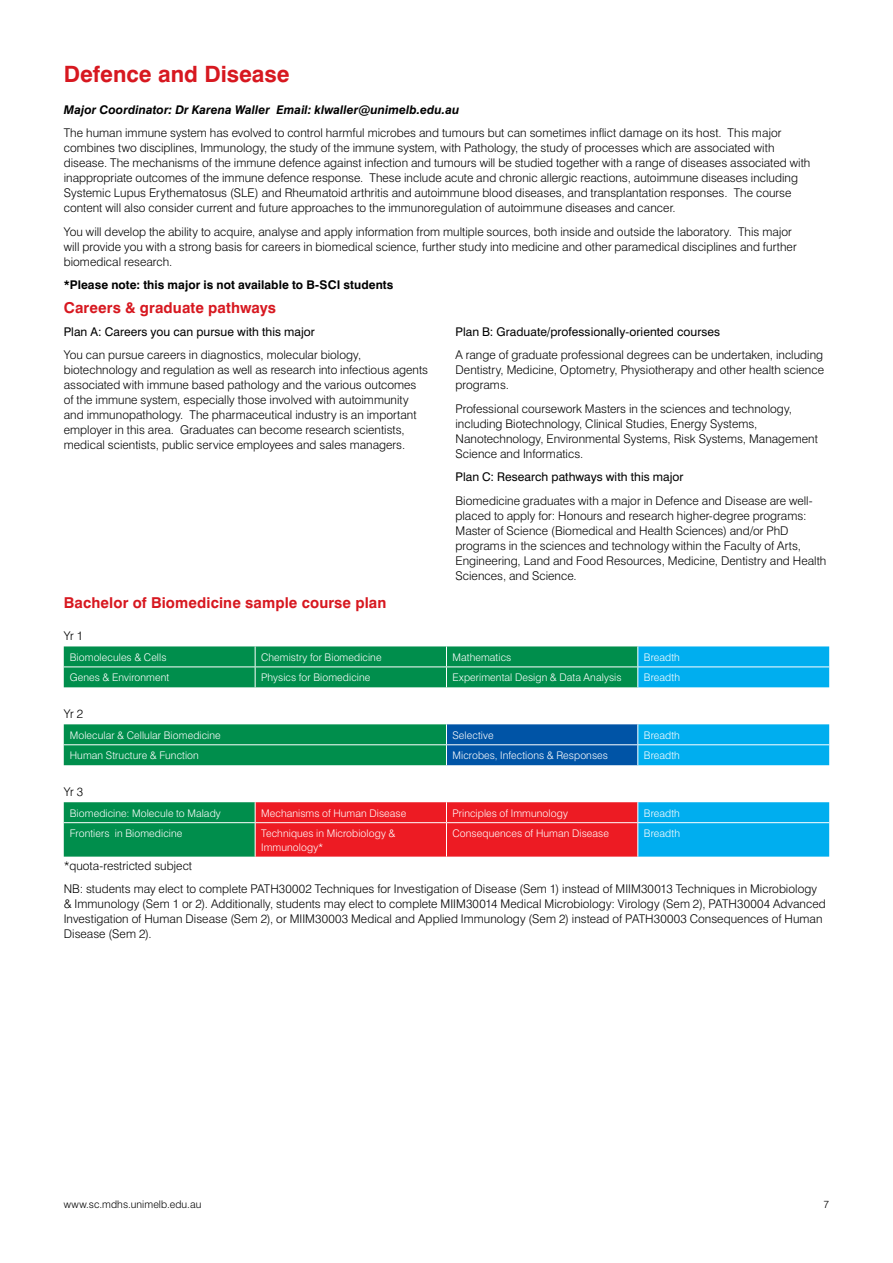
<style>
.page{position:relative;width:893px;height:1263px;background:#fff}
.page>*{position:absolute;margin:0;border:0;box-sizing:border-box;transform-origin:0 0}
.t1{font:700 22.5px "Swiss 721 BT";color:#d71820}
.t2{font:700 15px "Swiss 721 BT";letter-spacing:.005em;color:#d71820}
.t3{font:300 12px/15px "Swiss 721 BT";color:#000}
.t4{font:12px "Swiss 721 BT";letter-spacing:.005em;color:#000}
.t5{font:italic 700 12px "Swiss 721 BT";letter-spacing:.005em;color:#000}
.t6{font:700 12px "Swiss 721 BT";letter-spacing:.005em;color:#000}
.t7{font:300 10.5px/13.5px "Swiss 721 BT";letter-spacing:.005em;color:#fff}
.t8{font:300 10.5px "Swiss 721 BT";letter-spacing:.005em;color:#000}
</style>
<div class="page">
<svg style="left:64px;top:646px;width:765px;height:41px;background:#0a9a7a"></svg>
<svg style="left:64px;top:724px;width:765px;height:41px;background:#098b8f"></svg>
<svg style="left:64px;top:802px;width:765px;height:55px;background:#785f62"></svg>
<hr style="left:64px;top:822px;width:191px;height:1px;background:#fff">
<hr style="left:255px;top:822px;width:191px;height:1px;background:#fff">
<hr style="left:255px;top:823px;width:1px;height:34px;background:#fff">
<hr style="left:446px;top:822px;width:192px;height:1px;background:#fff">
<hr style="left:446px;top:823px;width:1px;height:34px;background:#fff">
<hr style="left:638px;top:822px;width:191px;height:1px;background:#fff">
<hr style="left:637px;top:823px;width:1px;height:34px;background:#fff">
<h1 class="t1" style="left:64px;top:60px;width:227px">Defence and Disease</h1>
<p class="t5" style="left:64px;top:102px;width:397px">Major Coordinator: Dr Karena Waller Email: klwaller@unimelb.edu.au</p>
<p class="t3" style="left:64px;top:125px;width:748px">The human immune system has evolved to control harmful microbes and tumours but can sometimes inflict damage on its host. This major combines two disciplines, Immunology, the study of the immune system, with Pathology, the study of processes which are associated with disease. The mechanisms of the immune defence against infection and tumours will be studied together with a range of diseases associated with inappropriate outcomes of the immune defence response. These include acute and chronic allergic reactions, autoimmune diseases including Systemic Lupus Erythematosus (SLE) and Rheumatoid arthritis and autoimmune blood diseases, and transplantation responses. The course content will also consider current and future approaches to the immunoregulation of autoimmune diseases and cancer.</p>
<p class="t3" style="left:64px;top:224px;width:734px">You will develop the ability to acquire, analyse and apply information from multiple sources, both inside and outside the laboratory. This major will provide you with a strong basis for careers in biomedical science, further study into medicine and other paramedical disciplines and further biomedical research.</p>
<p class="t6" style="left:64px;top:278px;width:331px">*Please note: this major is not available to B-SCI students</p>
<p class="t2" style="left:64px;top:298px;width:214px">Careers &amp; graduate pathways</p>
<p class="t4" style="left:64px;top:324px;width:253px">Plan A: Careers you can pursue with this major</p>
<p class="t3" style="left:64px;top:347px;width:366px">You can pursue careers in diagnostics, molecular biology, biotechnology and regulation as well as research into infectious agents associated with immune based pathology and the various outcomes of the immune system, especially those involved with autoimmunity and immunopathology. The pharmaceutical industry is an important employer in this area. Graduates can become research scientists, medical scientists, public service employees and sales managers.</p>
<p class="t4" style="left:455px;top:324px;width:266px">Plan B: Graduate/professionally-oriented courses</p>
<p class="t3" style="left:455px;top:347px;width:370px;text-align:justify">A range of graduate professional degrees can be undertaken, including Dentistry, Medicine, Optometry, Physiotherapy and other health science programs.</p>
<p class="t3" style="left:455px;top:401px;width:364px">Professional coursework Masters in the sciences and technology, including Biotechnology, Clinical Studies, Energy Systems, Nanotechnology, Environmental Systems, Risk Systems, Management Science and Informatics.</p>
<p class="t4" style="left:455px;top:469px;width:230px">Plan C: Research pathways with this major</p>
<p class="t3" style="left:455px;top:493px;width:372px">Biomedicine graduates with a major in Defence and Disease are well&shy;placed to apply for: Honours and research higher-degree programs:<br>Master of Science (Biomedical and Health Sciences) and/or PhD programs in the sciences and technology within the Faculty of Arts, Engineering, Land and Food Resources, Medicine, Dentistry and Health Sciences, and Science.</p>
<p class="t2" style="left:64px;top:594px;width:324px">Bachelor of Biomedicine sample course plan</p>
<p class="t3" style="left:64px;top:629px;width:21px">Yr 1</p>
<p class="t7" style="left:70px;top:650px;width:98px">Biomolecules &amp; Cells</p>
<p class="t7" style="left:261px;top:650px;width:122px">Chemistry for Biomedicine</p>
<p class="t7" style="left:452px;top:650px;width:60px">Mathematics</p>
<p class="t7" style="left:644px;top:650px;width:38px">Breadth</p>
<p class="t7" style="left:70px;top:671px;width:101px">Genes &amp; Environment</p>
<p class="t7" style="left:261px;top:671px;width:111px">Physics for Biomedicine</p>
<p class="t7" style="left:452px;top:671px;width:170px">Experimental Design &amp; Data Analysis</p>
<p class="t7" style="left:644px;top:671px;width:38px">Breadth</p>
<p class="t3" style="left:64px;top:706px;width:21px">Yr 2</p>
<p class="t7" style="left:70px;top:728px;width:152px">Molecular &amp; Cellular Biomedicine</p>
<p class="t7" style="left:452px;top:728px;width:43px">Selective</p>
<p class="t7" style="left:644px;top:728px;width:38px">Breadth</p>
<p class="t7" style="left:70px;top:749px;width:131px">Human Structure &amp; Function</p>
<p class="t7" style="left:452px;top:749px;width:157px">Microbes, Infections &amp; Responses</p>
<p class="t7" style="left:644px;top:749px;width:38px">Breadth</p>
<p class="t3" style="left:64px;top:784px;width:21px">Yr 3</p>
<p class="t7" style="left:70px;top:806px;width:153px">Biomedicine: Molecule to Malady</p>
<p class="t7" style="left:261px;top:806px;width:147px">Mechanisms of Human Disease</p>
<p class="t7" style="left:452px;top:806px;width:117px">Principles of Immunology</p>
<p class="t7" style="left:644px;top:806px;width:38px">Breadth</p>
<p class="t7" style="left:70px;top:826px;width:114px">Frontiers in Biomedicine</p>
<p class="t7" style="left:261px;top:826px;width:136px">Techniques in Microbiology &amp;<br>Immunology*</p>
<p class="t7" style="left:452px;top:826px;width:158px">Consequences of Human Disease</p>
<p class="t7" style="left:644px;top:826px;width:38px">Breadth</p>
<p class="t3" style="left:64px;top:854px;width:755px;line-height:23.5px">*quota-restricted subject<br>NB: students may elect to complete PATH30002 Techniques for Investigation of Disease (Sem 1) instead of MIIM30013 Techniques in Microbiology</p>
<p class="t3" style="left:64px;top:896px;width:763px">&amp; Immunology (Sem 1 or 2). Additionally, students may elect to complete MIIM30014 Medical Microbiology: Virology (Sem 2), PATH30004 Advanced<br>Investigation of Human Disease (Sem 2), or MIIM30003 Medical and Applied Immunology (Sem 2) instead of PATH30003 Consequences of Human<br>Disease (Sem 2).</p>
<p class="t8" style="left:64px;top:1197px;width:139px">www.sc.mdhs.unimelb.edu.au</p>
<p class="t8" style="left:824px;top:1197px;width:7px">7</p>
</div>
